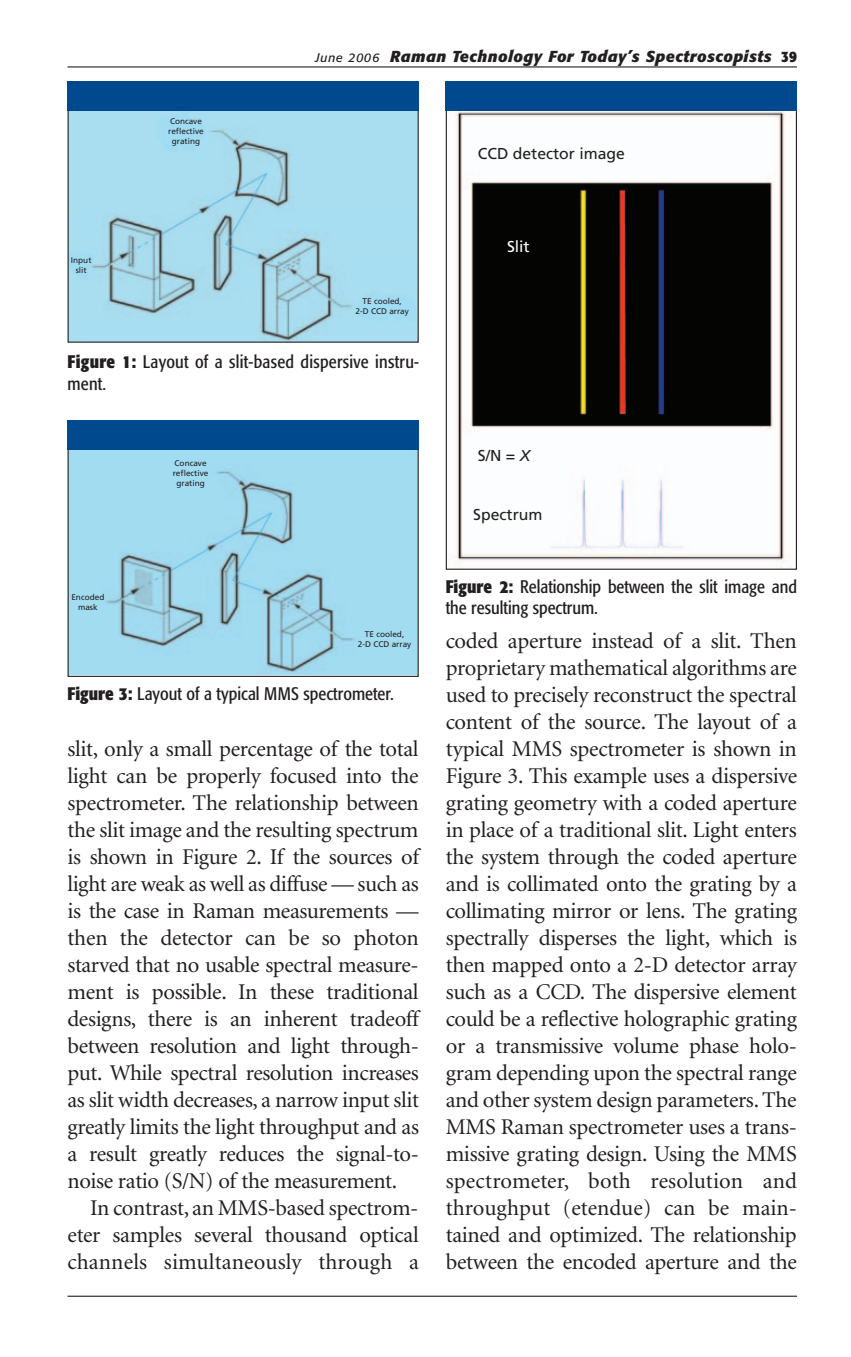
<style>
.page{position:relative;width:851px;height:1357px;background:#fff}
.page>*{position:absolute;margin:0;border:0;box-sizing:border-box;transform-origin:0 0}
.t1{font:22.5px/27px "Minion";letter-spacing:-.015em;color:#231f20;text-align:justify}
.t2{font:22.5px "Minion";letter-spacing:.005em;color:#231f20}
.t3{font:condensed 18px/21.6px "Formata";color:#231f20}
.t4{font:italic 700 15.75px "Formata";letter-spacing:.03em;color:#231f20}
.t5{font:15.75px "Frutiger";color:#231f20}
.t6{font:15.75px "Frutiger";color:#fff}
.t7{font:8.33px/9.9px "Frutiger";color:#231f20;text-align:center}
.s1{font-weight:400;font-size:12.38px}
.s2{font-style:normal;font-stretch:condensed}
.s3{font-weight:700}
.s4{font-style:italic}
</style>
<div class="page">
<hr style="left:68px;top:66px;width:728px;height:1px;background:#231f20">
<hr style="left:68px;top:1295px;width:728px;height:2px;background:#231f20">
<img style="left:70px;top:110px;width:346px;height:231px">
<div style="left:68px;top:81px;width:350px;height:29px;background:#01498e"></div>
<img style="left:70px;top:449px;width:346px;height:226px">
<div style="left:68px;top:420px;width:350px;height:29px;background:#01498e"></div>
<img style="left:448px;top:110px;width:345px;height:458px">
<div style="left:446px;top:81px;width:350px;height:29px;background:#01498e"></div>
<p class="t7" style="left:71px;top:256px;width:22px">Input slit</p>
<p class="t7" style="left:168px;top:117px;width:37px">Concave reflective grating</p>
<p class="t4" style="left:315px;top:50px;width:483px"><span class="s1">June 2006</span> Raman Technology For Today’s Spectroscopists <span class="s2">39</span></p>
<p class="t5" style="left:478px;top:147px;width:149px">CCD detector image</p>
<p class="t6" style="left:507px;top:240px;width:24px">Slit</p>
<p class="t7" style="left:355px;top:297px;width:55px">TE cooled,<br>2-D CCD array</p>
<p class="t3" style="left:68px;top:352px;width:353px"><span class="s3">Figure 1:</span> Layout of a slit-based dispersive instru&shy;ment.</p>
<p class="t7" style="left:71px;top:593px;width:34px">Encoded mask</p>
<p class="t7" style="left:173px;top:459px;width:37px">Concave reflective grating</p>
<p class="t7" style="left:358px;top:630px;width:55px">TE cooled,<br>2-D CCD array</p>
<p class="t3" style="left:68px;top:684px;width:328px"><span class="s3">Figure 3:</span> Layout of a typical MMS spectrometer.</p>
<p class="t1" style="left:68px;top:737px;width:352px">slit, only a small percentage of the total</p>
<p class="t1" style="left:68px;top:764px;width:352px">light can be properly focused into the</p>
<p class="t1" style="left:68px;top:791px;width:353px">spectrometer. The relationship between</p>
<p class="t1" style="left:68px;top:818px;width:352px">the slit image and the resulting spectrum</p>
<p class="t1" style="left:68px;top:845px;width:353px">is shown in Figure 2. If the sources of</p>
<p class="t1" style="left:68px;top:872px;width:353px">light are weak as well as diffuse — such as</p>
<p class="t1" style="left:67px;top:899px;width:352px">is the case in Raman measurements —</p>
<p class="t1" style="left:67px;top:926px;width:353px">then the detector can be so photon</p>
<p class="t1" style="left:67px;top:953px;width:353px">starved that no usable spectral measure-</p>
<p class="t1" style="left:68px;top:980px;width:352px">ment is possible. In these traditional</p>
<p class="t1" style="left:68px;top:1007px;width:353px">designs, there is an inherent tradeoff</p>
<p class="t1" style="left:68px;top:1034px;width:353px">between resolution and light through-</p>
<p class="t1" style="left:68px;top:1061px;width:353px">put. While spectral resolution increases</p>
<p class="t1" style="left:68px;top:1088px;width:353px">as slit width decreases, a narrow input slit</p>
<p class="t1" style="left:68px;top:1115px;width:353px">greatly limits the light throughput and as</p>
<p class="t1" style="left:68px;top:1142px;width:353px">a result greatly reduces the signal-to-</p>
<p class="t1" style="left:68px;top:1169px;width:331px">noise ratio (S/N) of the measurement.</p>
<p class="t1" style="left:90px;top:1196px;width:330px">In contrast, an MMS-based spectrom-</p>
<p class="t1" style="left:68px;top:1223px;width:352px">eter samples several thousand optical</p>
<p class="t2" style="left:68px;top:1253px;width:353px">channels simultaneously through a</p>
<p class="t5" style="left:478px;top:449px;width:54px">S/N = <span class="s4">X</span></p>
<p class="t5" style="left:473px;top:508px;width:71px">Spectrum</p>
<p class="t3" style="left:445px;top:577px;width:353px"><span class="s3">Figure 2:</span> Relationship between the slit image and the resulting spectrum.</p>
<p class="t1" style="left:446px;top:629px;width:353px">coded aperture instead of a slit. Then proprietary mathematical algorithms are used to precisely reconstruct the spectral content of the source. The layout of a typical MMS spectrometer is shown in Figure 3. This example uses a dispersive grating geometry with a coded aperture in place of a traditional slit. Light enters the system through the coded aperture and is collimated onto the grating by a collimating mirror or lens. The grating spectrally disperses the light, which is then mapped onto a 2-D detector array such as a CCD. The dispersive element could be a reflective holographic grating or a transmissive volume phase holo&shy;gram depending upon the spectral range and other system design parameters. The MMS Raman spectrometer uses a trans&shy;missive grating design. Using the MMS spectrometer, both resolution and throughput (etendue) can be main&shy;tained and optimized. The relationship between the encoded aperture and the</p>
</div>
